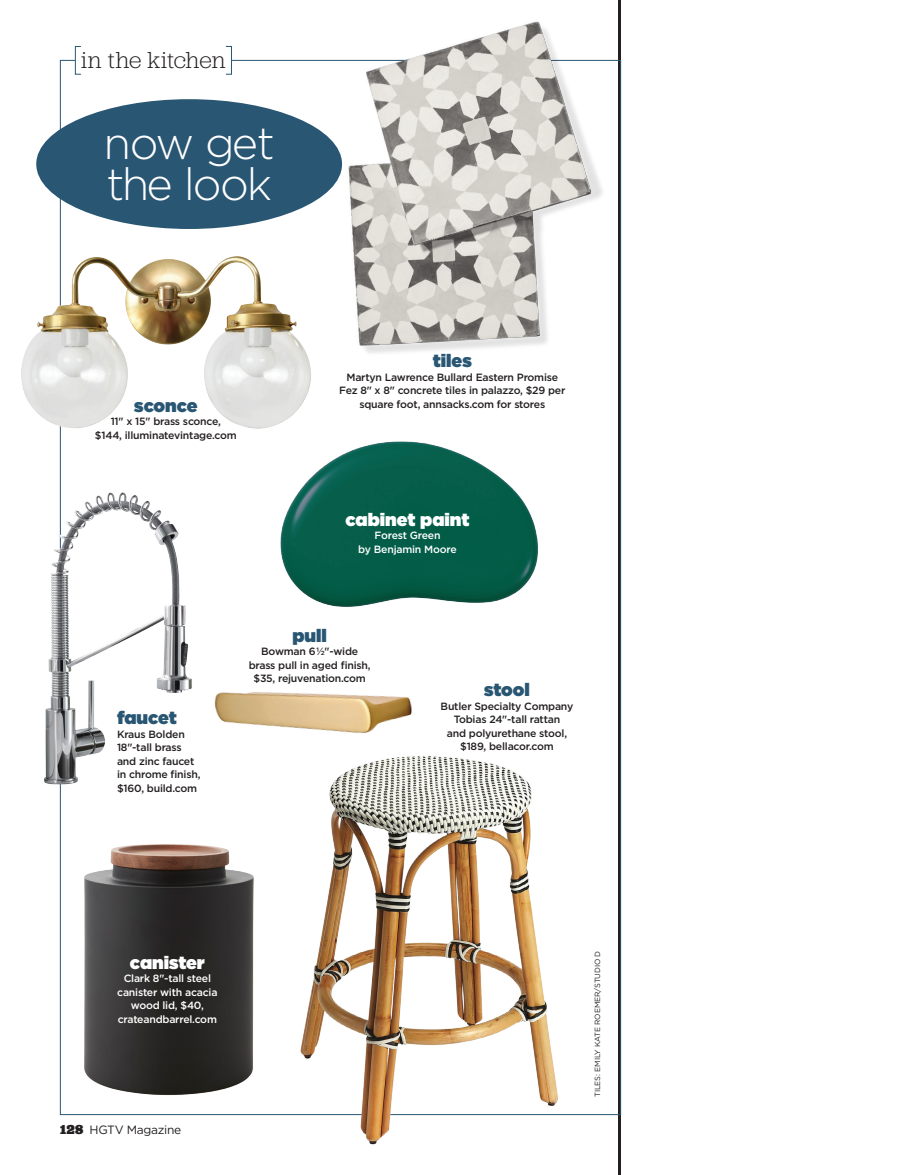
<style>
.page{position:relative;width:918px;height:1175px;background:#fff}
.page>*{position:absolute;margin:0;border:0;box-sizing:border-box;transform-origin:0 0}
.t1{font:300 45px/41px "Gotham";letter-spacing:-.05em;color:#fff}
.t2{font:300 24px "Jubilat";letter-spacing:.005em;color:#231f20}
.t3{font:900 18px "Gotham";color:#295673}
.t4{font:900 18px "Gotham";color:#fff}
.t5{font:12px "Gotham";letter-spacing:-.025em;color:#231f20}
.t6{font:500 10.5px/13.5px "Gotham";letter-spacing:-.02em;color:#231f20;text-align:center}
.t7{font:500 10.5px/13.5px "Gotham";letter-spacing:-.02em;color:#fff;text-align:center}
.t8{font:7.5px "Gotham";letter-spacing:-.01em;color:#231f20}
.s1{font-family:"Jubilat";font-weight:900;font-size:13.5px}
</style>
<div class="page">
<hr style="left:618px;top:0;width:3px;height:1174px;background:#231f20">
<img style="left:280px;top:441px;width:258px;height:166px">
<div style="left:75px;top:46px;width:6px;height:29px;border:1px solid #295673"></div>
<div style="left:226px;top:46px;width:6px;height:29px;border:1px solid #295673"></div>
<img style="left:295px;top:756px;width:272px;height:389px">
<img style="left:84px;top:844px;width:170px;height:251px">
<img style="left:44px;top:487px;width:148px;height:303px">
<img style="left:21px;top:247px;width:290px;height:185px">
<img style="left:214px;top:692px;width:198px;height:42px">
<div style="left:36px;top:99px;width:306px;height:130px;background:#295673;border-radius:50%"></div>
<img style="left:345px;top:21px;width:269px;height:332px">
<h2 class="t2" style="left:81px;top:45px;width:146px">in the kitchen</h2>
<h1 class="t1" style="left:104px;top:121px;width:173px">now get the look</h1>
<h3 class="t3" style="left:134px;top:392px;width:65px">sconce</h3>
<p class="t6" style="left:95px;top:414px;width:143px">11" x 15" brass sconce,<br>$144, illuminatevintage.com</p>
<h3 class="t3" style="left:433px;top:348px;width:41px">tiles</h3>
<p class="t6" style="left:339px;top:370px;width:228px">Martyn Lawrence Bullard Eastern Promise<br>Fez 8" x 8" concrete tiles in palazzo, $29 per square foot, annsacks.com for stores</p>
<h3 class="t4" style="left:346px;top:506px;width:126px">cabinet paint</h3>
<p class="t7" style="left:358px;top:529px;width:100px">Forest Green<br>by Benjamin Moore</p>
<h3 class="t3" style="left:117px;top:705px;width:61px">faucet</h3>
<p class="t6" style="left:117px;top:727px;width:85px;text-align:left">Kraus Bolden<br>18"-tall brass and zinc faucet in chrome finish, $160, build.com</p>
<h3 class="t3" style="left:292px;top:622px;width:36px">pull</h3>
<p class="t6" style="left:249px;top:644px;width:123px">Bowman 6 1/2"-wide brass pull in aged finish, $35, rejuvenation.com</p>
<h3 class="t3" style="left:484px;top:677px;width:47px">stool</h3>
<p class="t6" style="left:441px;top:699px;width:134px">Butler Specialty Company<br>Tobias 24"-tall rattan<br>and polyurethane stool, $189, bellacor.com</p>
<h3 class="t4" style="left:130px;top:949px;width:76px">canister</h3>
<p class="t7" style="left:117px;top:971px;width:102px">Clark 8"-tall steel canister with acacia wood lid, $40, crateandbarrel.com</p>
<p class="t5" style="left:60px;top:1121px;width:123px"><span class="s1">128</span> HGTV Magazine</p>
<p class="t8" style="left:593px;top:1096px;width:148px;rotate:-90deg">TILES: EMILY KATE ROEMER/STUDIO D</p>
</div>
